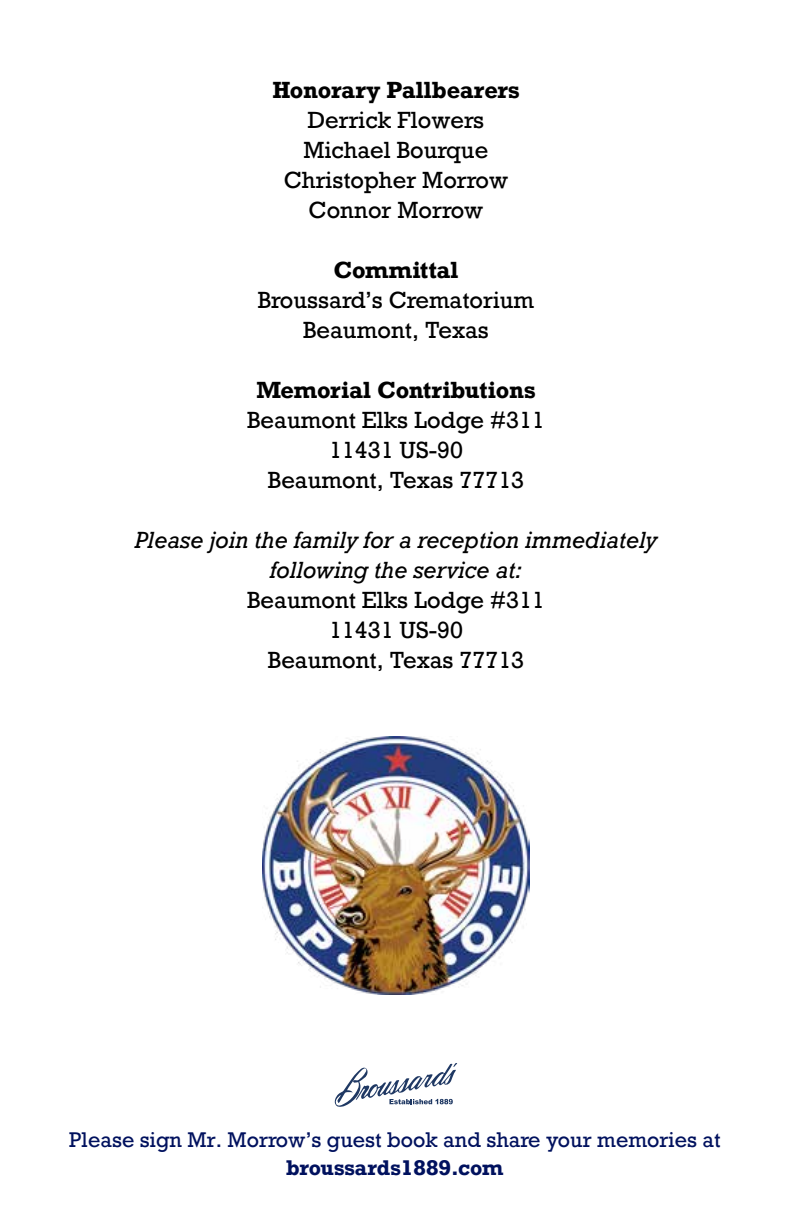
<style>
.page{position:relative;width:792px;height:1224px;background:#fff}
.page>*{position:absolute;margin:0;border:0;box-sizing:border-box;transform-origin:0 0}
.t1{font:22px/30px "Rockwell";color:#000;text-align:center}
.t2{font:italic 22px/30px "Rockwell";color:#000;text-align:center}
.t3{font:700 22px "Rockwell";color:#000}
.t4{font:20px "Rockwell";color:#00115e}
.t5{font:700 20px "Rockwell";color:#00115e}
</style>
<div class="page">
<svg style="left:335px;top:1063px;width:122px;height:44px"></svg>
<img style="left:262px;top:737px;width:268px;height:258px">
<p class="t3" style="left:272px;top:76px;width:249px">Honorary Pallbearers</p>
<p class="t1" style="left:284px;top:106px;width:226px">Derrick Flowers<br>Michael Bourque<br>Christopher Morrow<br>Connor Morrow</p>
<p class="t3" style="left:333px;top:256px;width:127px">Committal</p>
<p class="t1" style="left:258px;top:286px;width:278px">Broussard’s Crematorium<br>Beaumont, Texas</p>
<p class="t3" style="left:256px;top:376px;width:281px">Memorial Contributions</p>
<p class="t1" style="left:247px;top:406px;width:299px">Beaumont Elks Lodge #311<br>11431 US-90<br>Beaumont, Texas 77713</p>
<p class="t2" style="left:135px;top:526px;width:524px">Please join the family for a reception immediately following the service at:</p>
<p class="t1" style="left:247px;top:586px;width:299px">Beaumont Elks Lodge #311<br>11431 US-90<br>Beaumont, Texas 77713</p>
<p class="t4" style="left:69px;top:1127px;width:653px">Please sign Mr. Morrow’s guest book and share your memories at</p>
<p class="t5" style="left:286px;top:1155px;width:219px">broussards1889.com</p>
</div>
